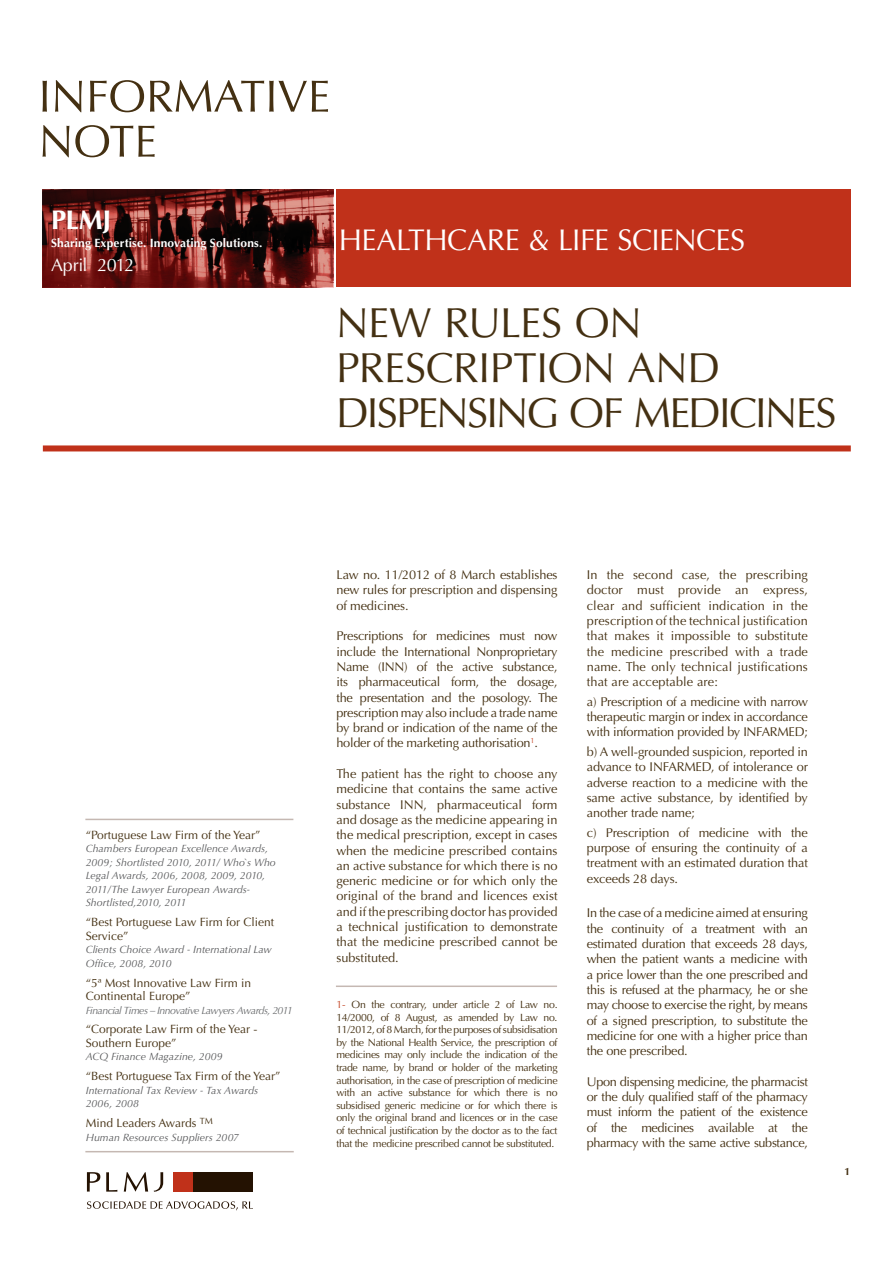
<style>
.page{position:relative;width:893px;height:1263px;background:#fff}
.page>*{position:absolute;margin:0;border:0;box-sizing:border-box;transform-origin:0 0}
.t1{font:42px/45px "Optima";letter-spacing:-.03em;color:#443012}
.t2{font:30px "Optima";letter-spacing:-.015em;color:#fff}
.t3{font:700 27px "Optima";color:#fff}
.t4{font:18px "Optima";letter-spacing:-.045em;color:#fff}
.t5{font:12.75px/15.3px "Optima";letter-spacing:-.01em;color:#443012;text-align:justify}
.t6{font:12px/13.5px "Optima";color:#443012}
.t7{font:700 12px "Optima";letter-spacing:.01em;color:#fff}
.t8{font:10.5px/12.6px "Optima";letter-spacing:-.03em;color:#443012;text-align:justify}
.t9{font:italic 10.5px/13.5px "Optima";letter-spacing:.005em;color:#58595b}
.t10{font:italic 10.5px "Optima";letter-spacing:-.05em;color:#696b6d}
.t11{font:700 10.5px "Optima";color:#443012}
.s1{color:#c44626}
</style>
<div class="page">
<div style="left:43px;top:445px;width:808px;height:6px;background:#c0311a"></div>
<svg style="left:43px;top:189px;width:290px;height:98px;background:#62221f"></svg>
<div style="left:336px;top:189px;width:515px;height:98px;background:#c0311a"></div>
<svg style="left:43px;top:125px;width:112px;height:32px"></svg>
<svg style="left:43px;top:80px;width:285px;height:32px"></svg>
<hr style="left:85px;top:819px;width:208px;height:1px;background:#c5b8b2">
<hr style="left:85px;top:1151px;width:209px;height:1px;background:#c5b8b2">
<div style="left:192px;top:1172px;width:61px;height:19px;background:#241202"></div>
<div style="left:173px;top:1172px;width:19px;height:19px;background:#c0311a"></div>
<svg style="left:87px;top:1172px;width:76px;height:20px"></svg>
<svg style="left:87px;top:1201px;width:166px;height:9px"></svg>
<hr style="left:336px;top:985px;width:221px;height:2px;background:#c5b8b2">
<p class="t3" style="left:51px;top:205px;width:62px">PLMJ</p>
<p class="t7" style="left:51px;top:236px;width:213px">Sharing Expertise. Innovating Solutions.</p>
<h2 class="t2" style="left:339px;top:222px;width:408px">HEALTHCARE &amp; LIFE SCIENCES</h2>
<p class="t4" style="left:51px;top:254px;width:85px">April 2012</p>
<p class="t1" style="left:336px;top:300px;width:502px">NEW RULES ON<br>PRESCRIPTION AND<br>DISPENSING OF MEDICINES</p>
<p class="t6" style="left:86px;top:828px;width:176px">“Portuguese Law Firm of the Year”</p>
<p class="t9" style="left:86px;top:842px;width:192px">Chambers European Excellence Awards, 2009; Shortlisted 2010, 2011/ Who`s Who Legal Awards, 2006, 2008, 2009, 2010, 2011/The Lawyer European Awards-Shortlisted,2010, 2011</p>
<p class="t6" style="left:86px;top:915px;width:190px">“Best Portuguese Law Firm for Client<br>Service”</p>
<p class="t9" style="left:86px;top:943px;width:187px">Clients Choice Award - International Law<br>Office, 2008, 2010</p>
<p class="t6" style="left:86px;top:976px;width:167px">“5ª Most Innovative Law Firm in<br>Continental Europe”</p>
<p class="t10" style="left:86px;top:1004px;width:208px">Financial Times – Innovative Lawyers Awards, 2011</p>
<p class="t6" style="left:86px;top:1023px;width:173px">“Corporate Law Firm of the Year -<br>Southern Europe”</p>
<p class="t9" style="left:86px;top:1050px;width:138px">ACQ Finance Magazine, 2009</p>
<p class="t6" style="left:86px;top:1070px;width:196px">“Best Portuguese Tax Firm of the Year”</p>
<p class="t9" style="left:86px;top:1083px;width:174px">International Tax Review - Tax Awards<br>2006, 2008</p>
<p class="t6" style="left:86px;top:1116px;width:129px">Mind Leaders Awards <sup>TM</sup></p>
<p class="t9" style="left:86px;top:1131px;width:155px">Human Resources Suppliers 2007</p>
<p class="t5" style="left:336px;top:567px;width:223px">Law no. 11/2012 of 8 March establishes new rules for prescription and dispensing of medicines.</p>
<p class="t5" style="left:336px;top:628px;width:223px">Prescriptions for medicines must now include the International Nonproprietary Name (INN) of the active substance, its pharmaceutical form, the dosage, the presentation and the posology. The prescription may also include a trade name by brand or indication of the name of the holder of the marketing authorisation<sup>1</sup>.</p>
<p class="t5" style="left:336px;top:766px;width:223px">The patient has the right to choose any medicine that contains the same active substance INN, pharmaceutical form and dosage as the medicine appearing in the medical prescription, except in cases when the medicine prescribed contains an active substance for which there is no generic medicine or for which only the original of the brand and licences exist and if the prescribing doctor has provided a technical justification to demonstrate that the medicine prescribed cannot be substituted.</p>
<p class="t8" style="left:336px;top:998px;width:223px"><span class="s1">1-</span> On the contrary, under article 2 of Law no.<br>14/2000, of 8 August, as amended by Law no.<br>11/2012, of 8 March, for the purposes of subsidisation by the National Health Service, the prescription of medicines may only include the indication of the trade name, by brand or holder of the marketing authorisation, in the case of prescription of medicine with an active substance for which there is no subsidised generic medicine or for which there is only the original brand and licences or in the case of technical justification by the doctor as to the fact that the medicine prescribed cannot be substituted.</p>
<p class="t5" style="left:587px;top:567px;width:223px">In the second case, the prescribing doctor must provide an express, clear and sufficient indication in the prescription of the technical justification that makes it impossible to substitute the medicine prescribed with a trade name. The only technical justifications that are acceptable are:</p>
<p class="t5" style="left:587px;top:694px;width:223px">a) Prescription of a medicine with narrow therapeutic margin or index in accordance with information provided by INFARMED;</p>
<p class="t5" style="left:587px;top:744px;width:223px">b) A well-grounded suspicion, reported in advance to INFARMED, of intolerance or adverse reaction to a medicine with the same active substance, by identified by another trade name;</p>
<p class="t5" style="left:587px;top:825px;width:223px">c) Prescription of medicine with the purpose of ensuring the continuity of a treatment with an estimated duration that exceeds 28 days.</p>
<p class="t5" style="left:587px;top:906px;width:223px">In the case of a medicine aimed at ensuring the continuity of a treatment with an estimated duration that exceeds 28 days, when the patient wants a medicine with a price lower than the one prescribed and this is refused at the pharmacy, he or she may choose to exercise the right, by means of a signed prescription, to substitute the medicine for one with a higher price than the one prescribed.</p>
<p class="t5" style="left:587px;top:1074px;width:223px">Upon dispensing medicine, the pharmacist or the duly qualified staff of the pharmacy must inform the patient of the existence of the medicines available at the pharmacy with the same active substance,</p>
<p class="t11" style="left:845px;top:1165px;width:7px">1</p>
</div>
